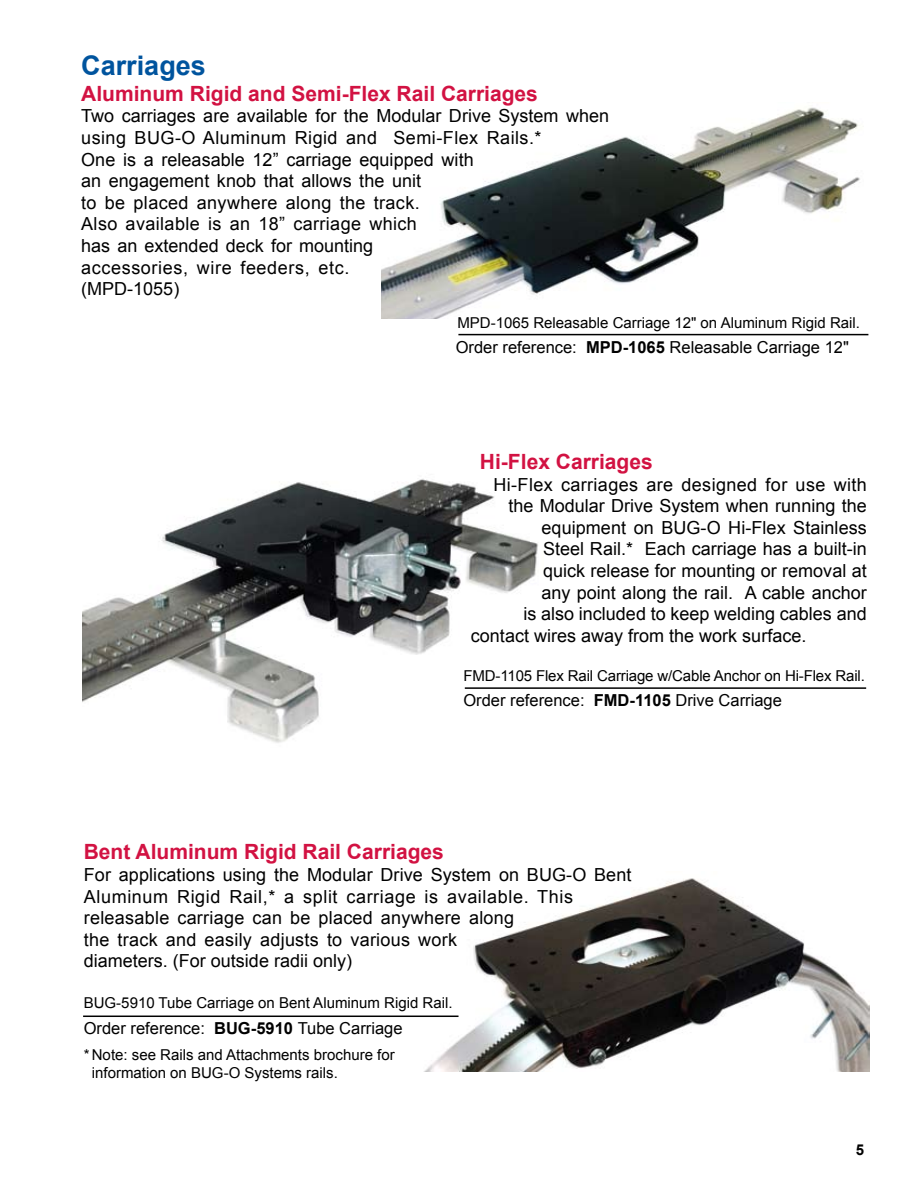
<style>
.page{position:relative;width:918px;height:1188px;background:#fff}
.page>*{position:absolute;margin:0;border:0;box-sizing:border-box;transform-origin:0 0}
.t1{font:700 27px "Arial";color:#00549e}
.t2{font:700 21px "Arial";color:#d21242}
.t3{font:18px/21.6px "Arial";letter-spacing:.005em;color:#000}
.t4{font:16.5px "Arial";color:#000}
.t5{font:15px/18px "Arial";color:#000}
.t6{font:700 15px "Arial";color:#000}
.s1{font-weight:700}
</style>
<div class="page">
<img style="left:381px;top:107px;width:479px;height:211px">
<img style="left:82px;top:479px;width:456px;height:264px">
<img style="left:425px;top:878px;width:443px;height:193px">
<hr style="left:458px;top:334px;width:410px;height:1px;background:#000">
<hr style="left:464px;top:687px;width:401px;height:2px;background:#000">
<hr style="left:83px;top:1015px;width:375px;height:2px;background:#000">
<h1 class="t1" style="left:81px;top:48px;width:126px">Carriages</h1>
<p class="t2" style="left:81px;top:80px;width:458px">Aluminum Rigid and Semi-Flex Rail Carriages</p>
<p class="t3" style="left:81px;top:105px;width:529px">Two carriages are available for the Modular Drive System when using BUG-O Aluminum Rigid and Semi-Flex Rails.*<br>One is a releasable 12” carriage equipped with<br>an engagement knob that allows the unit<br>to be placed anywhere along the track.<br>Also available is an 18” carriage which<br>has an extended deck for mounting<br>accessories, wire feeders, etc.<br>(MPD-1055)</p>
<p class="t5" style="left:457px;top:314px;width:404px">MPD-1065 Releasable Carriage 12" on Aluminum Rigid Rail.</p>
<p class="t4" style="left:455px;top:336px;width:394px">Order reference: <span class="s1">MPD-1065</span> Releasable Carriage 12"</p>
<p class="t2" style="left:479px;top:448px;width:174px">Hi-Flex Carriages</p>
<p class="t3" style="left:493px;top:474px;width:374px">Hi-Flex carriages are designed for use with</p>
<p class="t3" style="left:508px;top:495px;width:359px">the Modular Drive System when running the</p>
<p class="t3" style="left:541px;top:517px;width:326px">equipment on BUG-O Hi-Flex Stainless</p>
<p class="t3" style="left:542px;top:538px;width:325px">Steel Rail.* Each carriage has a built-in</p>
<p class="t3" style="left:542px;top:560px;width:325px">quick release for mounting or removal at</p>
<p class="t3" style="left:541px;top:582px;width:326px">any point along the rail. A cable anchor</p>
<p class="t3" style="left:523px;top:603px;width:344px">is also included to keep welding cables and</p>
<p class="t3" style="left:470px;top:625px;width:337px">contact wires away from the work surface.</p>
<p class="t5" style="left:463px;top:667px;width:403px">FMD-1105 Flex Rail Carriage w/Cable Anchor on Hi-Flex Rail.</p>
<p class="t4" style="left:463px;top:690px;width:320px">Order reference: <span class="s1">FMD-1105</span> Drive Carriage</p>
<p class="t2" style="left:84px;top:838px;width:361px">Bent Aluminum Rigid Rail Carriages</p>
<p class="t3" style="left:84px;top:864px;width:549px">For applications using the Modular Drive System on BUG-O Bent Aluminum Rigid Rail,* a split carriage is available. This releasable carriage can be placed anywhere along<br>the track and easily adjusts to various work<br>diameters. (For outside radii only)</p>
<p class="t5" style="left:84px;top:994px;width:370px">BUG-5910 Tube Carriage on Bent Aluminum Rigid Rail.</p>
<p class="t4" style="left:84px;top:1017px;width:320px">Order reference: <span class="s1">BUG-5910</span> Tube Carriage</p>
<p class="t5" style="left:92px;top:1045px;width:304px;text-indent:-8px">* Note: see Rails and Attachments brochure for information on BUG-O Systems rails.</p>
<p class="t6" style="left:855px;top:1140px;width:10px">5</p>
</div>
